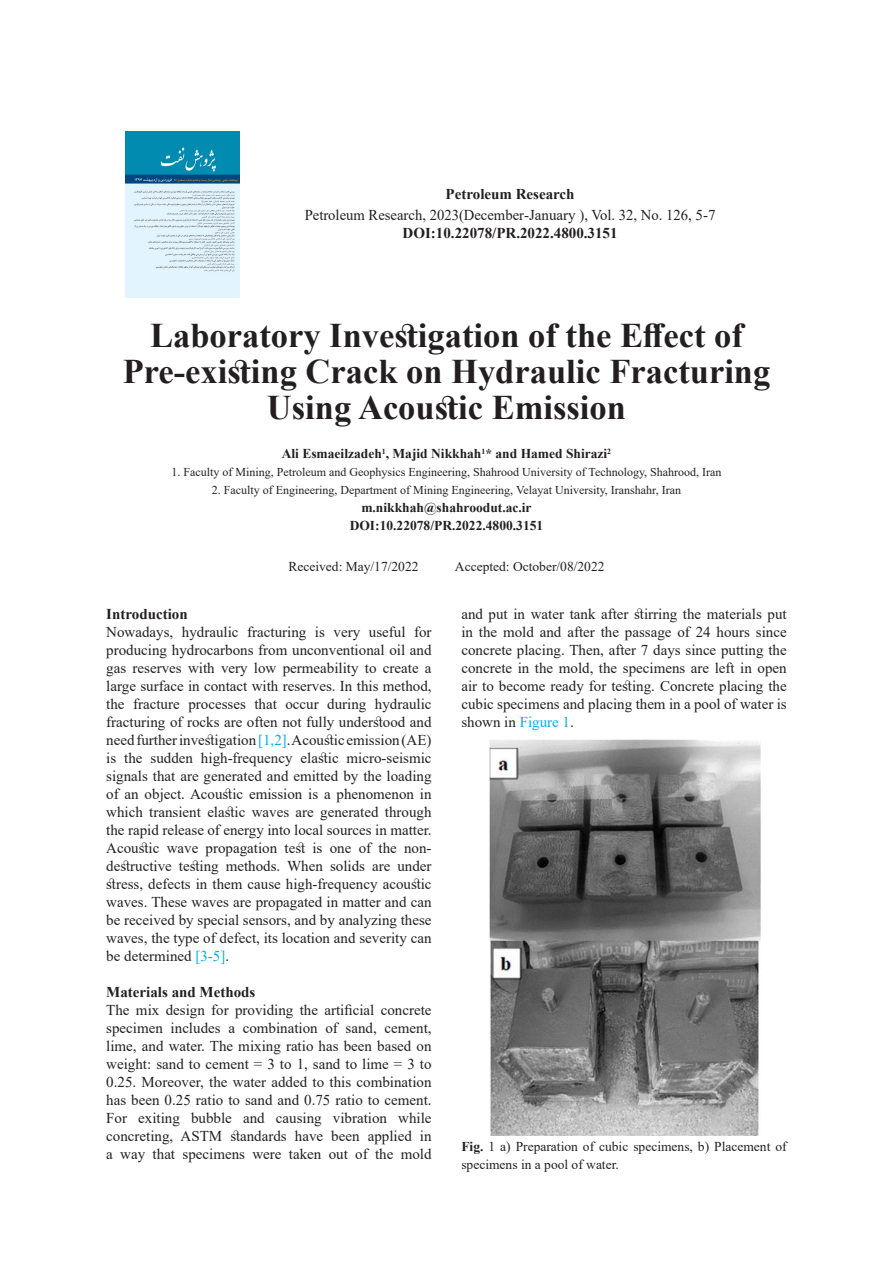
<style>
.page{position:relative;width:893px;height:1263px;background:#fff}
.page>*{position:absolute;margin:0;border:0;box-sizing:border-box;transform-origin:0 0}
.t1{font:700 34.5px/36px "Times New Roman";color:#231f20;text-align:center}
.t2{font:15px/18px "Times New Roman";color:#231f20;text-align:justify}
.متن_اصلي{font:700 15px "Times New Roman";color:#231f20}
.t3{font:13.5px/18px "Times New Roman";color:#231f20}
.متن_اصلي-2{font:700 13.5px "Times New Roman";color:#231f20}
.متن_اصلي-3{font:12px "Times New Roman";color:#231f20}
.متن_اصلي-4{font:700 7.8px "Times New Roman";color:#231f20}
.s1{color:#00aeef}
.s2{font-weight:700}
</style>
<div class="page">
<img style="left:126px;top:132px;width:113px;height:165px">
<img style="left:490px;top:740px;width:271px;height:395px">
<p class="متن_اصلي" style="left:446px;top:183px;width:130px">Petroleum Research</p>
<p class="t2" style="left:305px;top:206px;width:412px">Petroleum Research, 2023(December-January ,) Vol. 32, No. 126, 5-7</p>
<p class="متن_اصلي" style="left:403px;top:222px;width:216px">DOI:10.22078/PR.2022.4800.3151</p>
<p class="t1" style="left:123px;top:316px;width:649px">Laboratory Investigation of the Effect of<br>Pre-existing Crack on Hydraulic Fracturing<br>Using Acoustic Emission</p>
<p class="متن_اصلي-4" style="left:382px;top:446px;width:5px">1</p>
<p class="متن_اصلي-4" style="left:481px;top:446px;width:5px">1</p>
<p class="متن_اصلي-4" style="left:607px;top:446px;width:5px">2</p>
<p class="متن_اصلي-3" style="left:171px;top:464px;width:552px">1. Faculty of Mining, Petroleum and Geophysics Engineering, Shahrood University of Technology, Shahrood, Iran</p>
<p class="متن_اصلي-3" style="left:212px;top:482px;width:471px">2. Faculty of Engineering, Department of Mining Engineering, Velayat University, Iranshahr, Iran</p>
<p class="متن_اصلي-2" style="left:361px;top:498px;width:172px">m.nikkhah@shahroodut.ac i r.</p>
<p class="متن_اصلي-2" style="left:350px;top:516px;width:195px">DOI:10.22078/PR.2022.4800.3151</p>
<p class="t3" style="left:455px;top:557px;width:151px">Accepted: October/08/2022</p>
<p class="متن_اصلي-2" style="left:282px;top:444px;width:327px">Ali Esmaeilzadeh , Majid Nikkhah * and Hamed Shirazi</p>
<p class="t3" style="left:288px;top:557px;width:132px">Received: May/17/2022</p>
<p class="متن_اصلي" style="left:106px;top:603px;width:83px">Introduction</p>
<p class="t2" style="left:106px;top:622px;width:69px">Nowadays,</p>
<p class="t2" style="left:106px;top:640px;width:327px">producing hydrocarbons from unconventional oil and</p>
<p class="t2" style="left:106px;top:658px;width:327px">gas reserves with very low permeability to create a</p>
<p class="t2" style="left:106px;top:676px;width:327px">large surface in contact with reserves. In this method,</p>
<p class="t2" style="left:375px;top:694px;width:58px">hydraulic</p>
<p class="t2" style="left:182px;top:622px;width:58px">hydraulic</p>
<p class="t2" style="left:247px;top:622px;width:61px">fracturing</p>
<p class="t2" style="left:315px;top:622px;width:12px">is</p>
<p class="t2" style="left:369px;top:622px;width:38px">useful</p>
<p class="t2" style="left:414px;top:622px;width:19px">for</p>
<p class="t2" style="left:334px;top:622px;width:28px">very</p>
<p class="t2" style="left:106px;top:694px;width:20px">the</p>
<p class="t2" style="left:106px;top:712px;width:327px">fracturing of rocks are often not fully understood and</p>
<p class="t2" style="left:106px;top:730px;width:327px">needfurtherinvestigation<span class="s1">[1,2</span> .<span class="s1">]</span> Acousticemission(AE(</p>
<p class="t2" style="left:347px;top:748px;width:86px">micro-seismic</p>
<p class="t2" style="left:254px;top:694px;width:24px">that</p>
<p class="t2" style="left:327px;top:694px;width:41px">during</p>
<p class="t2" style="left:133px;top:694px;width:48px">fracture</p>
<p class="t2" style="left:188px;top:694px;width:59px">processes</p>
<p class="t2" style="left:285px;top:694px;width:35px">occur</p>
<p class="t2" style="left:106px;top:748px;width:327px;text-align:left">is<br>signals that are generated and emitted by the loading of an object. Acoustic emission is a phenomenon in which transient elastic waves are generated through the rapid release of energy into local sources in matter.</p>
<p class="t2" style="left:397px;top:856px;width:36px">under</p>
<p class="t2" style="left:124px;top:748px;width:20px">the</p>
<p class="t2" style="left:151px;top:748px;width:44px">sudden</p>
<p class="t2" style="left:201px;top:748px;width:93px">high-frequency</p>
<p class="t2" style="left:301px;top:748px;width:40px">elastic</p>
<p class="t2" style="left:106px;top:838px;width:55px">Acoustic</p>
<p class="t2" style="left:106px;top:874px;width:327px">stress, defects in them cause high-frequency acoustic waves. These waves are propagated in matter and can be received by special sensors, and by analyzing these waves, the type of defect, its location and severity can be determined <span class="s1">]3-5</span> .<span class="s1">[</span></p>
<p class="متن_اصلي" style="left:106px;top:981px;width:151px">Materials and Methods</p>
<p class="t2" style="left:106px;top:1000px;width:327px;text-align:right">The mix design for providing the artificial concrete cement,</p>
<p class="t2" style="left:206px;top:838px;width:73px">propagation</p>
<p class="t2" style="left:285px;top:838px;width:22px">test</p>
<p class="t2" style="left:312px;top:838px;width:12px">is</p>
<p class="t2" style="left:378px;top:838px;width:20px">the</p>
<p class="t2" style="left:359px;top:838px;width:14px">of</p>
<p class="t2" style="left:167px;top:838px;width:33px">wave</p>
<p class="t2" style="left:330px;top:838px;width:23px">one</p>
<p class="t2" style="left:404px;top:838px;width:29px">non-</p>
<p class="t2" style="left:106px;top:856px;width:67px">destructive</p>
<p class="t2" style="left:179px;top:856px;width:41px">testing</p>
<p class="t2" style="left:226px;top:856px;width:56px">methods.</p>
<p class="t2" style="left:287px;top:856px;width:37px">When</p>
<p class="t2" style="left:330px;top:856px;width:37px">solids</p>
<p class="t2" style="left:372px;top:856px;width:20px">are</p>
<p class="t2" style="left:106px;top:1018px;width:58px">specimen</p>
<p class="t2" style="left:106px;top:1036px;width:327px">lime, and water. The mixing ratio has been based on</p>
<p class="t2" style="left:106px;top:1054px;width:327px">weight: sand to cement = 3 to 1, sand to lime = 3 to</p>
<p class="t2" style="left:106px;top:1072px;width:327px">0.25. Moreover, the water added to this combination</p>
<p class="t2" style="left:106px;top:1090px;width:327px">has been 0.25 ratio to sand and 0.75 ratio to cement.</p>
<p class="t2" style="left:398px;top:1108px;width:35px">while</p>
<p class="t2" style="left:171px;top:1018px;width:51px">includes</p>
<p class="t2" style="left:243px;top:1018px;width:76px">combination</p>
<p class="t2" style="left:346px;top:1018px;width:33px">sand,</p>
<p class="t2" style="left:325px;top:1018px;width:14px">of</p>
<p class="t2" style="left:228px;top:1018px;width:8px">a</p>
<p class="t2" style="left:138px;top:1108px;width:43px">exiting</p>
<p class="t2" style="left:191px;top:1108px;width:42px">bubble</p>
<p class="t2" style="left:243px;top:1108px;width:23px">and</p>
<p class="t2" style="left:276px;top:1108px;width:47px">causing</p>
<p class="t2" style="left:333px;top:1108px;width:56px">vibration</p>
<p class="t2" style="left:106px;top:1108px;width:22px">For</p>
<p class="t2" style="left:106px;top:1126px;width:69px">concreting,</p>
<p class="t2" style="left:181px;top:1126px;width:43px">ASTM</p>
<p class="t2" style="left:230px;top:1126px;width:58px">standards</p>
<p class="t2" style="left:295px;top:1126px;width:30px">have</p>
<p class="t2" style="left:331px;top:1126px;width:30px">been</p>
<p class="t2" style="left:368px;top:1126px;width:46px">applied</p>
<p class="t2" style="left:420px;top:1126px;width:13px">in</p>
<p class="t2" style="left:153px;top:1144px;width:24px">that</p>
<p class="t2" style="left:106px;top:1144px;width:8px">a</p>
<p class="t2" style="left:120px;top:1144px;width:26px">way</p>
<p class="t2" style="left:182px;top:1144px;width:64px">specimens</p>
<p class="t2" style="left:289px;top:1144px;width:34px">taken</p>
<p class="t2" style="left:375px;top:1144px;width:20px">the</p>
<p class="t2" style="left:401px;top:1144px;width:32px">mold</p>
<p class="t2" style="left:355px;top:1144px;width:14px">of</p>
<p class="t2" style="left:329px;top:1144px;width:21px">out</p>
<p class="t2" style="left:252px;top:1144px;width:31px">were</p>
<p class="t2" style="left:461px;top:604px;width:327px">and put in water tank after stirring the materials put in the mold and after the passage of 24 hours since concrete placing. Then, after 7 days since putting the concrete in the mold, the specimens are left in open air to become ready for testing. Concrete placing the cubic specimens and placing them in a pool of water is shown in <span class="s1">Figure 1</span>.</p>
<p class="t3" style="left:461px;top:1137px;width:327px"><span class="s2">Fig</span> a1<span class="s2">.</span> ) Preparation of cubic specimens b, ) Placement of specimens in a pool of water.</p>
</div>
